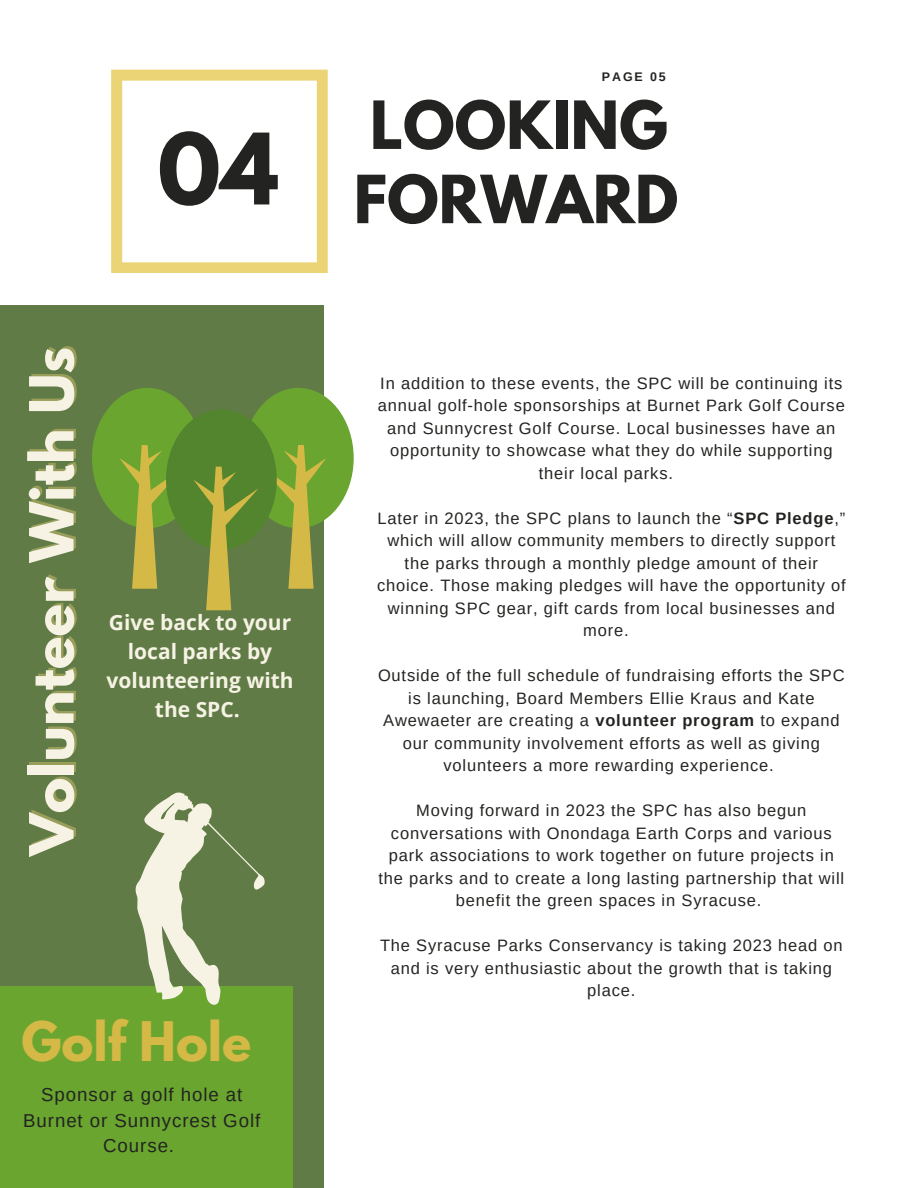
<style>
.page{position:relative;width:918px;height:1188px;background:#fff}
.page>*{position:absolute;margin:0;border:0;box-sizing:border-box;transform-origin:0 0}
.t1{font:700 87.15px "League Spartan";color:#232321}
.t2{font:700 58.8px/74.2px "League Spartan";color:#232321}
.t3{font:700 54px "League Spartan";color:#f6f3e4}
.t4{font:700 48.3px "League Spartan";color:#d4b947}
.t5{font:700 21px/29.2px "Open Sans";color:#f6f3e4;text-align:center}
.t6{font:18.75px/25.8px "Arimo";letter-spacing:.05em;color:#232321;text-align:center}
.t7{font:16.5px/22.5px "Arimo";letter-spacing:.05em;color:#232321;text-align:center}
.t8{font:700 12.45px "Arimo";letter-spacing:.15em;color:#232321}
.s1{font-weight:700}
</style>
<div class="page">
<div style="left:0;top:305px;width:323px;height:883px;background:#617b47"></div>
<svg style="left:111px;top:70px;width:217px;height:203px"></svg>
<div style="left:0;top:986px;width:293px;height:202px;background:#69a52f"></div>
<div style="left:243px;top:388px;width:111px;height:140px;background:#69a52f;border-radius:50%"></div>
<div style="left:92px;top:388px;width:111px;height:140px;background:#69a52f;border-radius:50%"></div>
<svg style="left:119px;top:445px;width:59px;height:144px"></svg>
<div style="left:166px;top:409px;width:111px;height:141px;background:#53842e;border-radius:50%"></div>
<svg style="left:194px;top:445px;width:132px;height:165px"></svg>
<svg style="left:135px;top:792px;width:130px;height:213px"></svg>
<p class="t1" style="left:157px;top:126px;width:123px">04</p>
<h6 class="t3" style="left:25px;top:856px;width:510px;rotate:-90deg">Volunteer With Us</h6>
<h6 class="t5" style="left:107px;top:607px;width:189px">Give back to your local parks by volunteering with the SPC.</h6>
<h6 class="t4" style="left:22px;top:1017px;width:231px">Golf Hole</h6>
<h6 class="t6" style="left:23px;top:1081px;width:239px">Sponsor a golf hole at<br>Burnet or Sunnycrest Golf<br>Course.</h6>
<h5 class="t8" style="left:602px;top:70px;width:65px">PAGE 05</h5>
<h3 class="t2" style="left:354px;top:96px;width:326px">LOOKING<br>FORWARD</h3>
<p class="t7" style="left:380px;top:372px;width:464px">In addition to these events, the SPC will be continuing its</p>
<p class="t7" style="left:378px;top:395px;width:468px">annual golf-hole sponsorships at Burnet Park Golf Course</p>
<p class="t7" style="left:387px;top:417px;width:450px">and Sunnycrest Golf Course. Local businesses have an</p>
<p class="t7" style="left:390px;top:440px;width:444px">opportunity to showcase what they do while supporting</p>
<p class="t7" style="left:539px;top:462px;width:136px">their local parks.</p>
<p class="t7" style="left:377px;top:507px;width:469px">Later in 2023, the SPC plans to launch the “<span class="s1">SPC Pledge</span>,”</p>
<p class="t7" style="left:387px;top:530px;width:449px">which will allow community members to directly support</p>
<p class="t7" style="left:405px;top:552px;width:415px">the parks through a monthly pledge amount of their</p>
<p class="t7" style="left:377px;top:575px;width:470px">choice. Those making pledges will have the opportunity of</p>
<p class="t7" style="left:388px;top:597px;width:448px">winning SPC gear, gift cards from local businesses and</p>
<p class="t7" style="left:583px;top:620px;width:47px">more.</p>
<h1 class="t7" style="left:378px;top:665px;width:468px">Outside of the full schedule of fundraising efforts the SPC is launching, Board Members Ellie Kraus and Kate Awewaeter are creating a <span class="s1">volunteer program</span> to expand our community involvement efforts as well as giving volunteers a more rewarding experience.</h1>
<h2 class="t7" style="left:379px;top:800px;width:467px">Moving forward in 2023 the SPC has also begun conversations with Onondaga Earth Corps and various park associations to work together on future projects in the parks and to create a long lasting partnership that will benefit the green spaces in Syracuse.</h2>
<h4 class="t7" style="left:380px;top:935px;width:464px">The Syracuse Parks Conservancy is taking 2023 head on and is very enthusiastic about the growth that is taking place.</h4>
</div>
